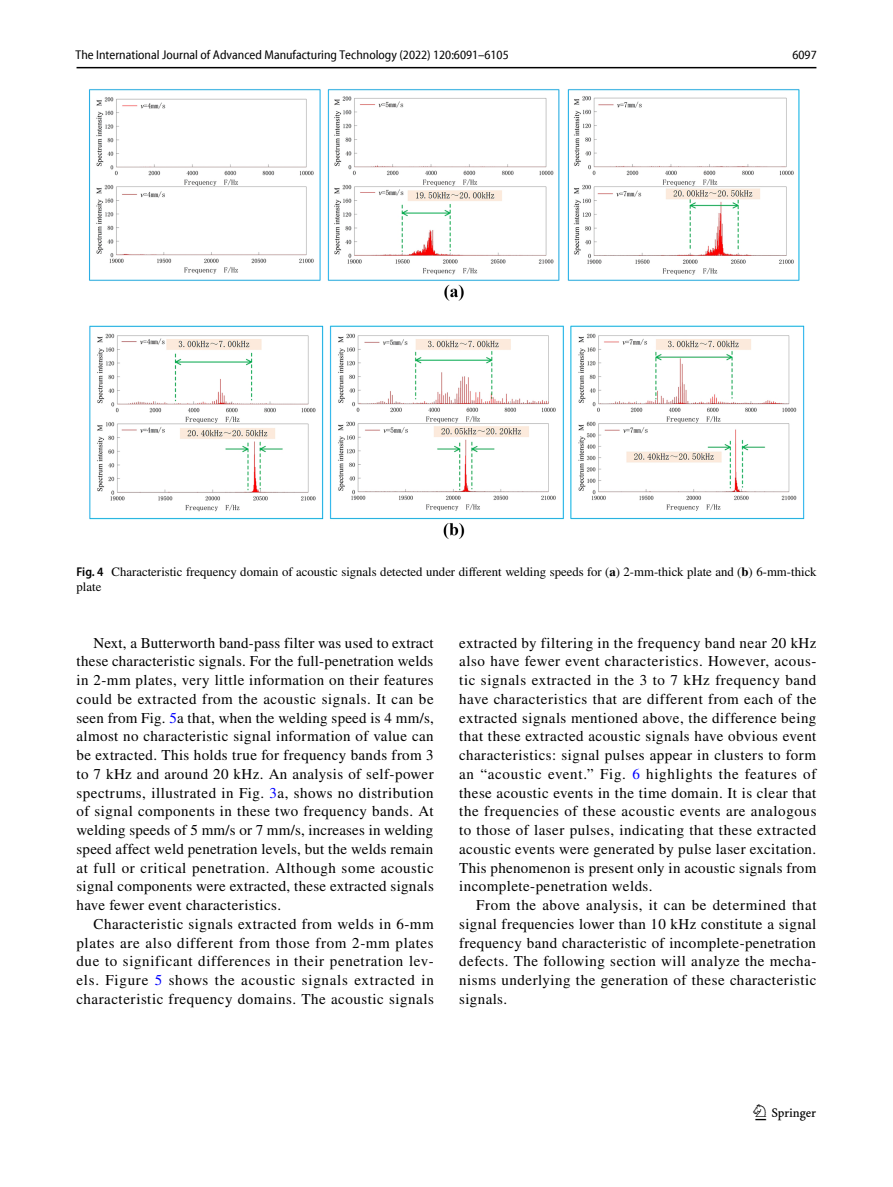
<style>
.page{position:relative;width:893px;height:1187px;background:#fff}
.page>*{position:absolute;margin:0;border:0;box-sizing:border-box;transform-origin:0 0}
.t1{font:22.5px "Springnew Regular 3";color:#000}
.t2{font:15px/18.8px "STIX";letter-spacing:.03em;color:#000;text-align:justify}
.t3{font:12.75px/15px "STIX";color:#000}
.t4{font:semi-condensed 12.75px "Myriad Pro Unic";color:#000}
.s1{font-family:"Myriad Pro";font-weight:600;font-stretch:semi-condensed}
.s2{font-weight:700}
.s3{color:#00f}
</style>
<div class="page">
<hr style="left:77px;top:67px;width:739px;height:1px;background:#000">
<img style="left:89px;top:89px;width:716px;height:450px">
<p class="t4" style="left:76px;top:50px;width:435px">The International Journal of Advanced Manufacturing Technology (2022) 120:6091–6105</p>
<p class="t4" style="left:792px;top:50px;width:26px">6097</p>
<p class="t3" style="left:77px;top:565px;width:741px"><span class="s1">Fig. 4</span> Characteristic frequency domain of acoustic signals detected under different welding speeds for (<span class="s2">a</span>) 2-mm-thick plate and (<span class="s2">b</span>) 6-mm-thick plate</p>
<p class="t2" style="left:77px;top:634px;width:359px;text-indent:17px">Next, a Butterworth band-pass filter was used to extract these characteristic signals. For the full-penetration welds in 2-mm plates, very little information on their features could be extracted from the acoustic signals. It can be seen from Fig. <span class="s3">5</span>a that, when the welding speed is 4 mm/s, almost no characteristic signal information of value can be extracted. This holds true for frequency bands from 3 to 7 kHz and around 20 kHz. An analysis of self-power spectrums, illustrated in Fig. <span class="s3">3</span>a, shows no distribution of signal components in these two frequency bands. At welding speeds of 5 mm/s or 7 mm/s, increases in welding speed affect weld penetration levels, but the welds remain at full or critical penetration. Although some acoustic signal components were extracted, these extracted signals have fewer event characteristics.</p>
<p class="t2" style="left:77px;top:915px;width:359px;text-indent:17px">Characteristic signals extracted from welds in 6-mm plates are also different from those from 2-mm plates due to significant differences in their penetration lev&shy;els. Figure <span class="s3">5</span> shows the acoustic signals extracted in characteristic frequency domains. The acoustic signals</p>
<p class="t2" style="left:459px;top:634px;width:359px">extracted by filtering in the frequency band near 20 kHz also have fewer event characteristics. However, acous&shy;tic signals extracted in the 3 to 7 kHz frequency band have characteristics that are different from each of the extracted signals mentioned above, the difference being that these extracted acoustic signals have obvious event characteristics: signal pulses appear in clusters to form an “acoustic event.” Fig. <span class="s3">6</span> highlights the features of these acoustic events in the time domain. It is clear that the frequencies of these acoustic events are analogous to those of laser pulses, indicating that these extracted acoustic events were generated by pulse laser excitation.<br>This phenomenon is present only in acoustic signals from incomplete-penetration welds.</p>
<p class="t2" style="left:459px;top:896px;width:359px;text-indent:17px">From the above analysis, it can be determined that signal frequencies lower than 10 kHz constitute a signal frequency band characteristic of incomplete-penetration defects. The following section will analyze the mecha&shy;nisms underlying the generation of these characteristic signals.</p>
<h1 class="t1" style="left:755px;top:1104px;width:62px">1 3</h1>
</div>
